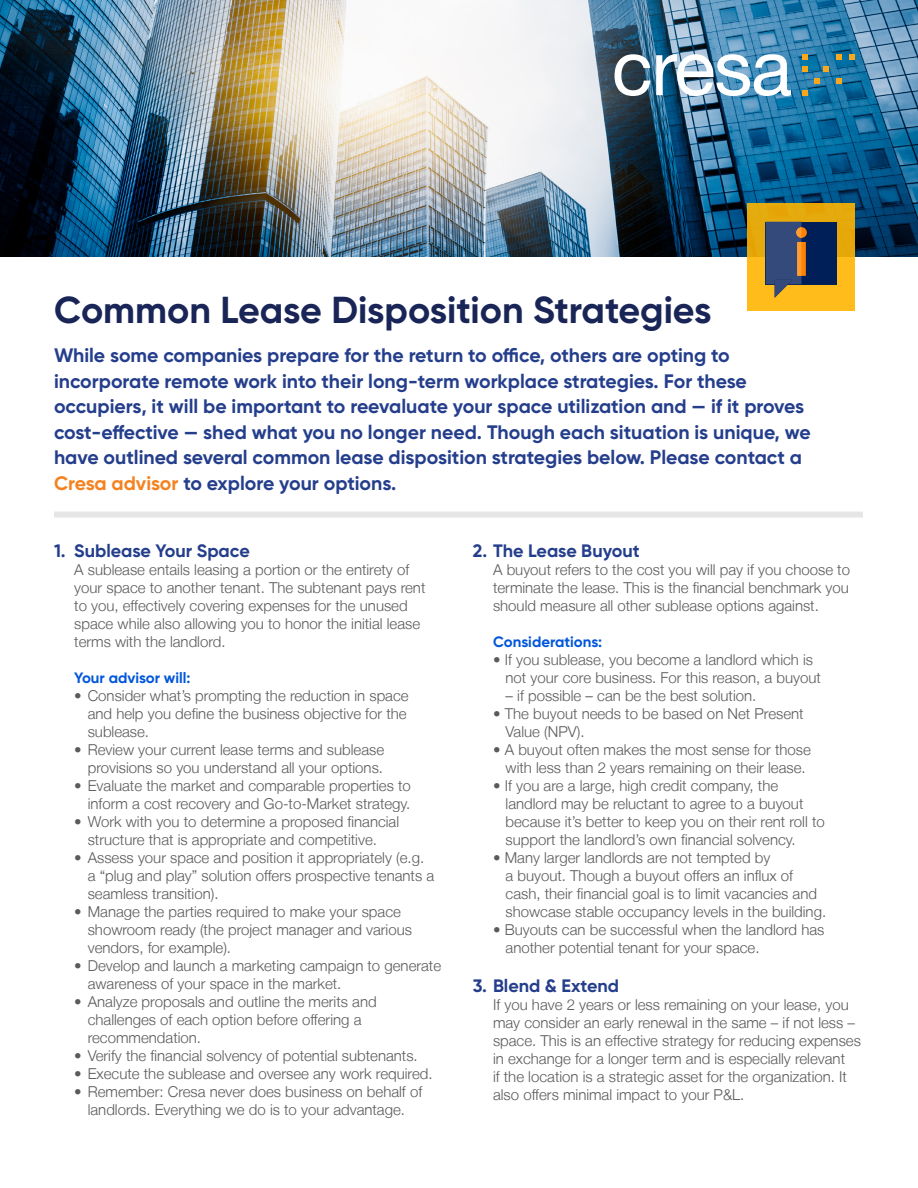
<style>
.page{position:relative;width:918px;height:1188px;background:#fff}
.page>*{position:absolute;margin:0;border:0;box-sizing:border-box;transform-origin:0 0}
.t1{font:700 37.5px "Gilroy";color:#1a2557}
.t2{font:700 19.5px/25.5px "Gilroy";color:#243e8c}
.t3{font:700 18px "Gilroy";color:#243e8c}
.BODY_1{font:300 15px/18px "Helvetica Neue LT";color:#595a59}
.Bullets_1{font:300 15px/18px "Helvetica Neue LT";color:#595a59}
.t4{font:700 15px "Gilroy";color:#0056da}
.s1{color:#f58220}
.s2{font-family:"Helvetica Neue LT Std"}
</style>
<div class="page">
<img style="left:0;top:0;width:918px;height:256px">
<svg style="left:748px;top:204px;width:107px;height:107px;background:#eeb013"></svg>
<div style="left:766px;top:222px;width:71px;height:62px;background:#001f59"></div>
<svg style="left:766px;top:222px;width:41px;height:76px;background:#66605e"></svg>
<svg style="left:615px;top:54px;width:35px;height:42px"></svg>
<svg style="left:656px;top:54px;width:135px;height:42px"></svg>
<svg style="left:802px;top:54px;width:6px;height:6px"></svg>
<svg style="left:802px;top:66px;width:6px;height:6px"></svg>
<svg style="left:802px;top:90px;width:6px;height:6px"></svg>
<svg style="left:814px;top:78px;width:6px;height:6px"></svg>
<svg style="left:823px;top:66px;width:6px;height:6px"></svg>
<svg style="left:836px;top:54px;width:6px;height:6px"></svg>
<svg style="left:836px;top:78px;width:6px;height:6px"></svg>
<svg style="left:849px;top:54px;width:6px;height:6px"></svg>
<div style="left:54px;top:512px;width:809px;height:6px;background:#e6e6e6"></div>
<p class="t1" style="left:54px;top:286px;width:659px">Common Lease Disposition Strategies</p>
<p class="t2" style="left:54px;top:343px;width:758px">While some companies prepare for the return to office, others are opting to incorporate remote work into their long-term workplace strategies. For these occupiers, it will be important to reevaluate your space utilization and — if it proves cost-effective — shed what you no longer need. Though each situation is unique, we have outlined several common lease disposition strategies below. Please contact a <span class="s1">Cresa advisor</span> to explore your options.</p>
<p class="t3" style="left:54px;top:539px;width:197px">1. Sublease Your Space</p>
<p class="BODY_1" style="left:74px;top:560px;width:353px">A sublease entails leasing a portion or the entirety of your space to another tenant. The subtenant pays rent to you, effectively covering expenses for the unused space while also allowing you to honor the initial lease terms with the landlord.</p>
<p class="t4" style="left:74px;top:668px;width:118px">Your advisor will:</p>
<p class="BODY_1" style="left:88px;top:686px;width:322px;text-indent:-14px">• Consider what’s prompting the reduction in space and help you define the business objective for the sublease.</p>
<p class="BODY_1" style="left:74px;top:740px;width:311px;text-align:right">• Review your current lease terms and sublease provisions so you understand all your options.</p>
<p class="BODY_1" style="left:74px;top:776px;width:338px;text-align:right">• Evaluate the market and comparable properties to inform a cost recovery and Go-to-Market strategy.</p>
<p class="BODY_1" style="left:74px;top:812px;width:326px;text-align:center">• Work with you to determine a proposed financial structure that is appropriate and competitive.</p>
<p class="BODY_1" style="left:88px;top:848px;width:348px;text-indent:-14px">• Assess your space and position it appropriately (e.g. a “plug and play” solution offers prospective tenants a seamless transition).</p>
<p class="BODY_1" style="left:88px;top:902px;width:326px;text-indent:-14px">• Manage the parties required to make your space showroom ready (the project manager and various vendors, for example).</p>
<p class="BODY_1" style="left:88px;top:956px;width:355px;text-indent:-14px">• Develop and launch a marketing campaign to generate awareness of your space in the market.</p>
<p class="BODY_1" style="left:88px;top:992px;width:290px;text-indent:-14px">• Analyze proposals and outline the merits and challenges of each option before offering a recommendation.</p>
<p class="BODY_1" style="left:74px;top:1046px;width:345px">• Verify the financial solvency of potential subtenants.</p>
<p class="BODY_1" style="left:74px;top:1064px;width:360px">• Execute the sublease and oversee any work required.</p>
<p class="BODY_1" style="left:74px;top:1082px;width:350px;text-align:center">• Remember: Cresa never does business on behalf of landlords. Everything we do is to your advantage.</p>
<p class="t3" style="left:473px;top:539px;width:169px">2. The Lease Buyout</p>
<p class="BODY_1" style="left:493px;top:560px;width:359px;text-align:justify">A buyout refers to the cost you will pay if you choose to terminate the lease. This is the financial benchmark you should measure all other sublease options against.</p>
<p class="t4" style="left:493px;top:632px;width:111px">Considerations:</p>
<p class="BODY_1" style="left:506px;top:650px;width:317px;text-indent:-13px">• If you sublease, you become a landlord which is not your core business. For this reason, a buyout</p>
<p class="BODY_1" style="left:506px;top:686px;width:252px">– if possible – can be the best solution.</p>
<p class="Bullets_1" style="left:506px;top:704px;width:300px;text-indent:-13px">• The buyout needs to be based on Net Present<br>Value (NPV).</p>
<p class="Bullets_1" style="left:493px;top:740px;width:319px;text-align:center">• A buyout often makes the most sense for those with less than 2 years remaining on their lease.</p>
<p class="Bullets_1" style="left:506px;top:776px;width:321px;text-indent:-13px">• If you are a large, high credit company, the landlord may be reluctant to agree to a buyout because it’s better to keep you on their rent roll to support the landlord’s own financial solvency.</p>
<p class="Bullets_1" style="left:506px;top:848px;width:322px;text-indent:-13px">• Many larger landlords are not tempted by<br>a buyout. Though a buyout offers an influx of cash, their financial goal is to limit vacancies and showcase stable occupancy levels in the building.</p>
<p class="Bullets_1" style="left:506px;top:920px;width:320px;text-indent:-13px">• Buyouts can be successful when the landlord has another potential tenant for your space.</p>
<p class="t3" style="left:473px;top:975px;width:148px">3. Blend &amp; Extend</p>
<p class="BODY_1" style="left:493px;top:996px;width:369px">If you have 2 years or less remaining on your lease, you may consider an early renewal in the same <span class="s2">–</span> if not less <span class="s2">– </span>space. This is an effective strategy for reducing expenses in exchange for a longer term and is especially relevant<br>if the location is a strategic asset for the organization. It also offers minimal impact to your P&amp;L.</p>
</div>
